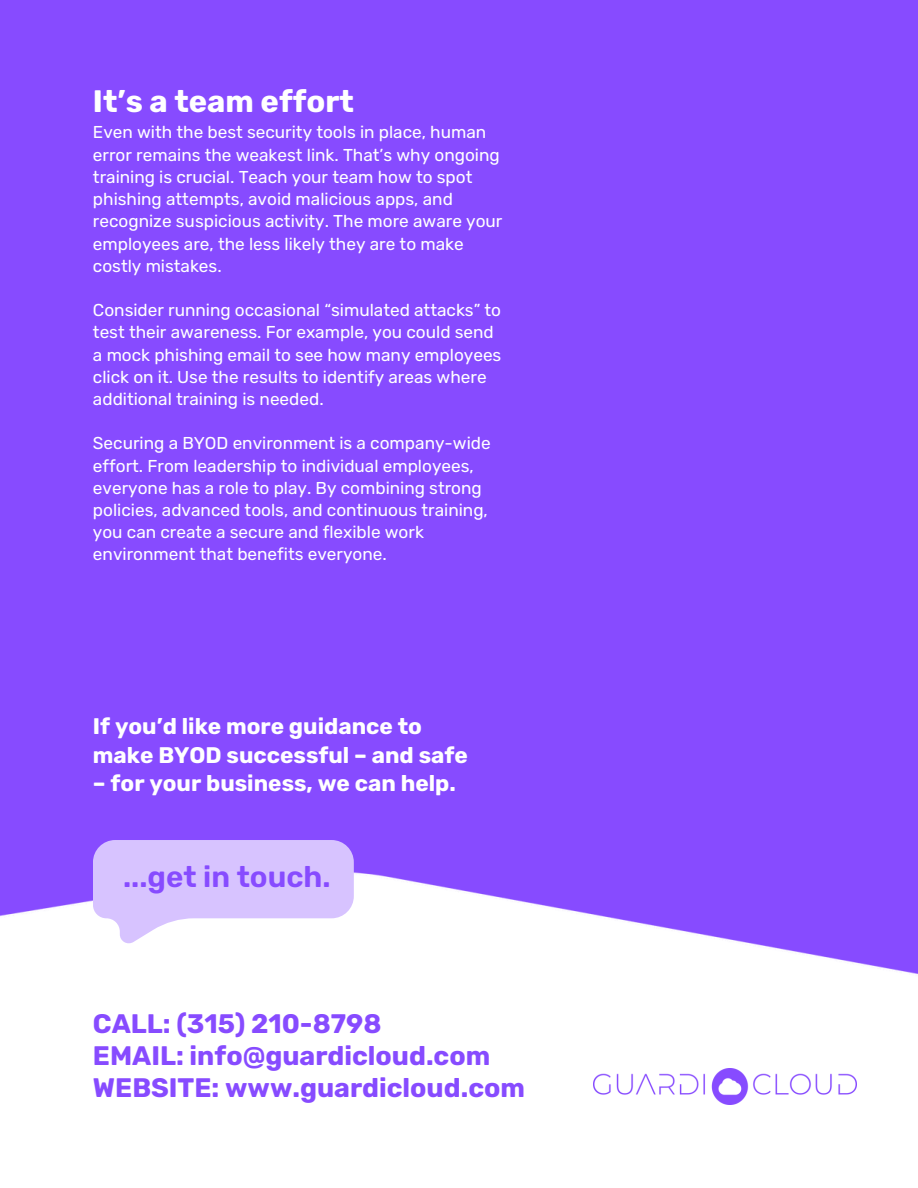
<style>
.page{position:relative;width:918px;height:1188px;background:#874bff}
.page>*{position:absolute;margin:0;border:0;box-sizing:border-box;transform-origin:0 0}
.t1{font:700 31.05px "Rubik";color:#fff}
.t2{font:600 29.55px "Rubik";color:#874bff}
.t3{font:700 26.85px/31.8px "Rubik";color:#874bff}
.t4{font:700 22.5px/28.5px "Rubik";color:#fff}
.t5{font:17.25px/22.2px "Rubik";color:#fff}
</style>
<div class="page">
<img style="left:0;top:872px;width:918px;height:316px">
<svg style="left:93px;top:840px;width:261px;height:104px;background:#dfcfff"></svg>
<img style="left:594px;top:1068px;width:263px;height:36px">
<h1 class="t1" style="left:93px;top:84px;width:263px">It’s a team effort</h1>
<p class="t5" style="left:93px;top:122px;width:411px">Even with the best security tools in place, human error remains the weakest link. That’s why ongoing training is crucial. Teach your team how to spot phishing attempts, avoid malicious apps, and recognize suspicious activity. The more aware your employees are, the less likely they are to make costly mistakes.</p>
<p class="t5" style="left:93px;top:300px;width:410px">Consider running occasional “simulated attacks” to test their awareness. For example, you could send a mock phishing email to see how many employees click on it. Use the results to identify areas where additional training is needed.</p>
<p class="t5" style="left:93px;top:433px;width:399px">Securing a BYOD environment is a company-wide effort. From leadership to individual employees, everyone has a role to play. By combining strong policies, advanced tools, and continuous training, you can create a secure and flexible work environment that benefits everyone.</p>
<h3 class="t4" style="left:93px;top:713px;width:376px">If you’d like more guidance to make BYOD successful – and safe</h3>
<h3 class="t4" style="left:93px;top:770px;width:364px">– for your business, we can help.</h3>
<h2 class="t2" style="left:123px;top:861px;width:209px">...get in touch.</h2>
<h3 class="t3" style="left:93px;top:1009px;width:434px">CALL: (315) 210-8798<br>EMAIL: info@guardicloud.com<br>WEBSITE: www.guardicloud.com</h3>
</div>
